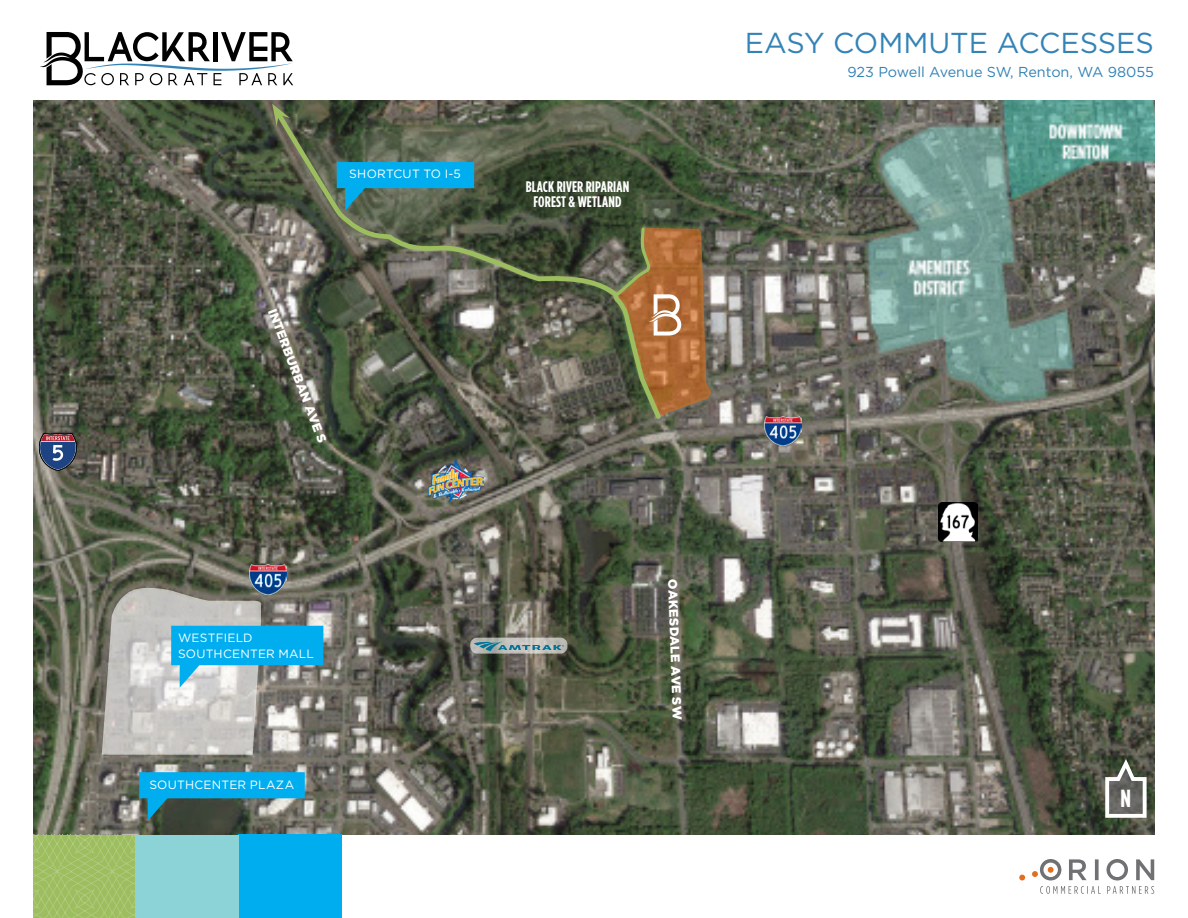
<style>
.page{position:relative;width:1188px;height:918px;background:#fff}
.page>*{position:absolute;margin:0;border:0;box-sizing:border-box;transform-origin:0 0}
.t1{font:28.8px "Gotham";color:#3483b6}
.t2{font:700 24.75px "Gotham Condensed";color:#fff}
.t3{font:700 15.3px/15.3px "Gotham Condensed";letter-spacing:.01em;color:#fff;text-align:center}
.t4{font:14.4px "Gotham";color:#3483b6}
.t5{font:900 12.6px "Gotham";color:#fff}
.t6{font:12px/15.6px "Gotham";letter-spacing:.02em;color:#fff}
</style>
<div class="page">
<img style="left:34px;top:101px;width:1120px;height:734px">
<img style="left:429px;top:459px;width:55px;height:44px">
<svg style="left:1019px;top:875px;width:6px;height:5px"></svg>
<svg style="left:1032px;top:859px;width:29px;height:21px"></svg>
<svg style="left:1069px;top:859px;width:85px;height:21px"></svg>
<svg style="left:1040px;top:886px;width:114px;height:8px"></svg>
<svg style="left:34px;top:835px;width:102px;height:83px"></svg>
<div style="left:239px;top:835px;width:103px;height:83px;background:#00aeef"></div>
<div style="left:136px;top:835px;width:103px;height:83px;background:#8cd3d8"></div>
<svg style="left:40px;top:32px;width:253px;height:53px"></svg>
<img style="left:764px;top:416px;width:38px;height:30px">
<img style="left:250px;top:565px;width:37px;height:19px">
<svg style="left:39px;top:433px;width:37px;height:37px"></svg>
<img style="left:939px;top:503px;width:39px;height:39px">
<svg style="left:1103px;top:754px;width:46px;height:66px"></svg>
<svg style="left:102px;top:584px;width:221px;height:171px"></svg>
<svg style="left:139px;top:772px;width:166px;height:49px"></svg>
<svg style="left:470px;top:638px;width:97px;height:16px"></svg>
<svg style="left:474px;top:642px;width:90px;height:9px"></svg>
<svg style="left:274px;top:110px;width:391px;height:313px"></svg>
<svg style="left:272px;top:104px;width:18px;height:22px"></svg>
<svg style="left:613px;top:226px;width:99px;height:191px"></svg>
<p class="t6" style="left:349px;top:166px;width:113px">SHORTCUT TO I-5</p>
<p class="t5" style="left:280px;top:306px;width:144px;rotate:69deg">INTERBURBAN AVE S</p>
<p class="t6" style="left:178px;top:630px;width:137px">WESTFIELD<br>SOUTHCENTER MALL</p>
<p class="t6" style="left:149px;top:776px;width:146px">SOUTHCENTER PLAZA</p>
<p class="t3" style="left:526px;top:179px;width:105px">BLACK RIVER RIPARIAN<br>FOREST &amp; WETLAND</p>
<h1 class="t1" style="left:745px;top:25px;width:411px">EASY COMMUTE ACCESSES</h1>
<p class="t4" style="left:847px;top:63px;width:308px">923 Powell Avenue SW, Renton, WA 98055</p>
<p class="t5" style="left:681px;top:579px;width:142px;rotate:88deg">OAKESDALE AVE SW</p>
<h2 class="t2" style="left:1120px;top:785px;width:12px">N</h2>
</div>
